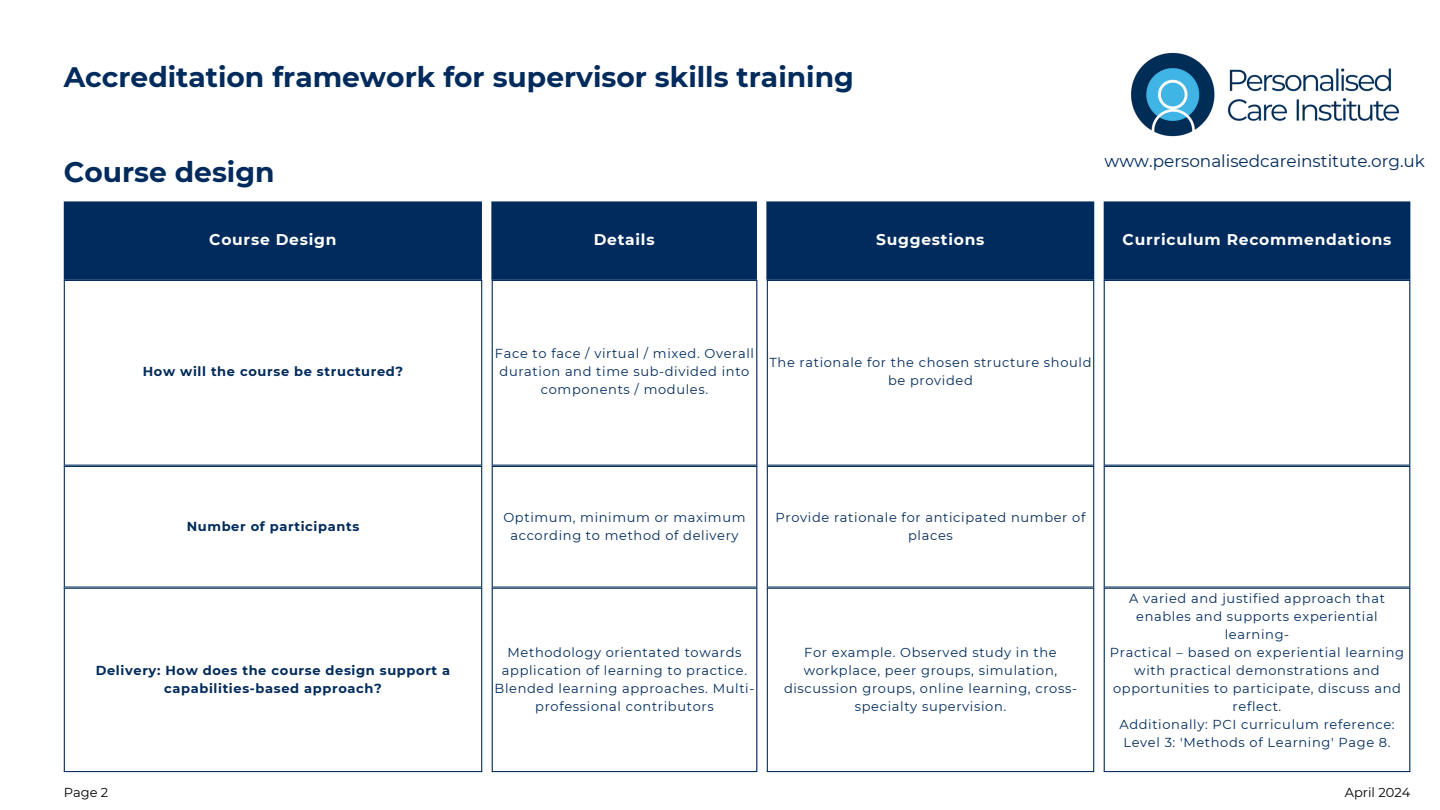
<style>
.page{position:relative;width:1440px;height:810px;background:#fff}
.page>*{position:absolute;margin:0;border:0;box-sizing:border-box;transform-origin:0 0}
.t1{font:700 28.1px "Montserrat";color:#002b5c}
.t2{font:16.9px "Montserrat";color:#002b5c}
.t3{font:700 15.5px "Montserrat";letter-spacing:.05em;color:#fff}
.t4{font:13px/18px "Montserrat";letter-spacing:.05em;color:#002b5c;text-align:center}
.t5{font:700 13px/18px "Montserrat";letter-spacing:.05em;color:#002b5c;text-align:center}
.t6{font:13px "Montserrat";color:#000}
</style>
<div class="page">
<div style="left:64px;top:201px;width:1346px;height:79px;background:#002b5c"></div>
<svg style="left:65px;top:280px;width:1344px;height:186px"></svg>
<hr style="left:64px;top:281px;width:1px;height:184px;background:#002b5c">
<hr style="left:481px;top:281px;width:1px;height:184px;background:#002b5c">
<hr style="left:64px;top:280px;width:418px;height:1px;background:#002b5c">
<hr style="left:64px;top:465px;width:418px;height:1px;background:#002b5c">
<hr style="left:492px;top:281px;width:1px;height:184px;background:#002b5c">
<hr style="left:756px;top:281px;width:1px;height:184px;background:#002b5c">
<hr style="left:492px;top:280px;width:265px;height:1px;background:#002b5c">
<hr style="left:492px;top:465px;width:265px;height:1px;background:#002b5c">
<hr style="left:767px;top:281px;width:1px;height:184px;background:#002b5c">
<hr style="left:1093px;top:281px;width:1px;height:184px;background:#002b5c">
<hr style="left:767px;top:280px;width:327px;height:1px;background:#002b5c">
<hr style="left:767px;top:465px;width:327px;height:1px;background:#002b5c">
<hr style="left:1104px;top:281px;width:1px;height:184px;background:#002b5c">
<hr style="left:1409px;top:281px;width:1px;height:184px;background:#002b5c">
<hr style="left:1104px;top:280px;width:306px;height:1px;background:#002b5c">
<hr style="left:1104px;top:465px;width:306px;height:1px;background:#002b5c">
<img style="left:1131px;top:52px;width:269px;height:85px">
<svg style="left:65px;top:466px;width:1344px;height:122px"></svg>
<hr style="left:64px;top:467px;width:1px;height:120px;background:#002b5c">
<hr style="left:481px;top:467px;width:1px;height:120px;background:#002b5c">
<hr style="left:64px;top:466px;width:418px;height:1px;background:#002b5c">
<hr style="left:64px;top:587px;width:418px;height:1px;background:#002b5c">
<hr style="left:492px;top:467px;width:1px;height:120px;background:#002b5c">
<hr style="left:756px;top:467px;width:1px;height:120px;background:#002b5c">
<hr style="left:492px;top:466px;width:265px;height:1px;background:#002b5c">
<hr style="left:492px;top:587px;width:265px;height:1px;background:#002b5c">
<hr style="left:767px;top:467px;width:1px;height:120px;background:#002b5c">
<hr style="left:1093px;top:467px;width:1px;height:120px;background:#002b5c">
<hr style="left:767px;top:466px;width:327px;height:1px;background:#002b5c">
<hr style="left:767px;top:587px;width:327px;height:1px;background:#002b5c">
<hr style="left:1104px;top:467px;width:1px;height:120px;background:#002b5c">
<hr style="left:1409px;top:467px;width:1px;height:120px;background:#002b5c">
<hr style="left:1104px;top:466px;width:306px;height:1px;background:#002b5c">
<hr style="left:1104px;top:587px;width:306px;height:1px;background:#002b5c">
<svg style="left:482px;top:588px;width:622px;height:184px"></svg>
<hr style="left:64px;top:589px;width:1px;height:182px;background:#002b5c">
<hr style="left:481px;top:589px;width:1px;height:182px;background:#002b5c">
<hr style="left:64px;top:588px;width:418px;height:1px;background:#002b5c">
<hr style="left:64px;top:771px;width:418px;height:1px;background:#002b5c">
<hr style="left:492px;top:589px;width:1px;height:182px;background:#002b5c">
<hr style="left:756px;top:589px;width:1px;height:182px;background:#002b5c">
<hr style="left:492px;top:588px;width:265px;height:1px;background:#002b5c">
<hr style="left:492px;top:771px;width:265px;height:1px;background:#002b5c">
<hr style="left:767px;top:589px;width:1px;height:182px;background:#002b5c">
<hr style="left:1093px;top:589px;width:1px;height:182px;background:#002b5c">
<hr style="left:767px;top:588px;width:327px;height:1px;background:#002b5c">
<hr style="left:767px;top:771px;width:327px;height:1px;background:#002b5c">
<hr style="left:1104px;top:589px;width:1px;height:182px;background:#002b5c">
<hr style="left:1409px;top:589px;width:1px;height:182px;background:#002b5c">
<hr style="left:1104px;top:588px;width:306px;height:1px;background:#002b5c">
<hr style="left:1104px;top:771px;width:306px;height:1px;background:#002b5c">
<p class="t1" style="left:64px;top:60px;width:792px">Accreditation framework for supervisor skills training</p>
<p class="t1" style="left:64px;top:155px;width:212px">Course design</p>
<p class="t2" style="left:1105px;top:151px;width:322px">www.personalisedcareinstitute.org.uk</p>
<h1 class="t3" style="left:209px;top:230px;width:129px">Course Design</h1>
<h1 class="t3" style="left:594px;top:230px;width:62px">Details</h1>
<p class="t3" style="left:876px;top:230px;width:110px">Suggestions</p>
<h2 class="t3" style="left:1123px;top:230px;width:270px">Curriculum Recommendations</h2>
<p class="t5" style="left:143px;top:363px;width:262px">How will the course be structured?</p>
<p class="t4" style="left:495px;top:345px;width:261px">Face to face / virtual / mixed. Overall duration and time sub-divided into components / modules.</p>
<p class="t4" style="left:769px;top:354px;width:324px">The rationale for the chosen structure should be provided</p>
<p class="t5" style="left:187px;top:517px;width:174px">Number of participants</p>
<p class="t4" style="left:503px;top:508px;width:244px">Optimum, minimum or maximum according to method of delivery</p>
<p class="t4" style="left:776px;top:508px;width:311px">Provide rationale for anticipated number of places</p>
<p class="t5" style="left:96px;top:661px;width:356px">Delivery: How does the course design support a capabilities-based approach?</p>
<p class="t6" style="left:64px;top:785px;width:46px">Page 2</p>
<p class="t4" style="left:495px;top:643px;width:261px">Methodology orientated towards application of learning to practice.<br>Blended learning approaches. Multi&shy;professional contributors</p>
<p class="t4" style="left:784px;top:643px;width:295px">For example. Observed study in the workplace, peer groups, simulation, discussion groups, online learning, cross&shy;specialty supervision.</p>
<p class="t4" style="left:1129px;top:589px;width:257px">A varied and justified approach that enables and supports experiential learning-</p>
<p class="t4" style="left:1110px;top:643px;width:296px">Practical – based on experiential learning with practical demonstrations and opportunities to participate, discuss and reflect.</p>
<p class="t4" style="left:1119px;top:715px;width:277px">Additionally: PCI curriculum reference:<br>Level 3: 'Methods of Learning' Page 8.</p>
<p class="t6" style="left:1345px;top:785px;width:67px">April 2024</p>
</div>
